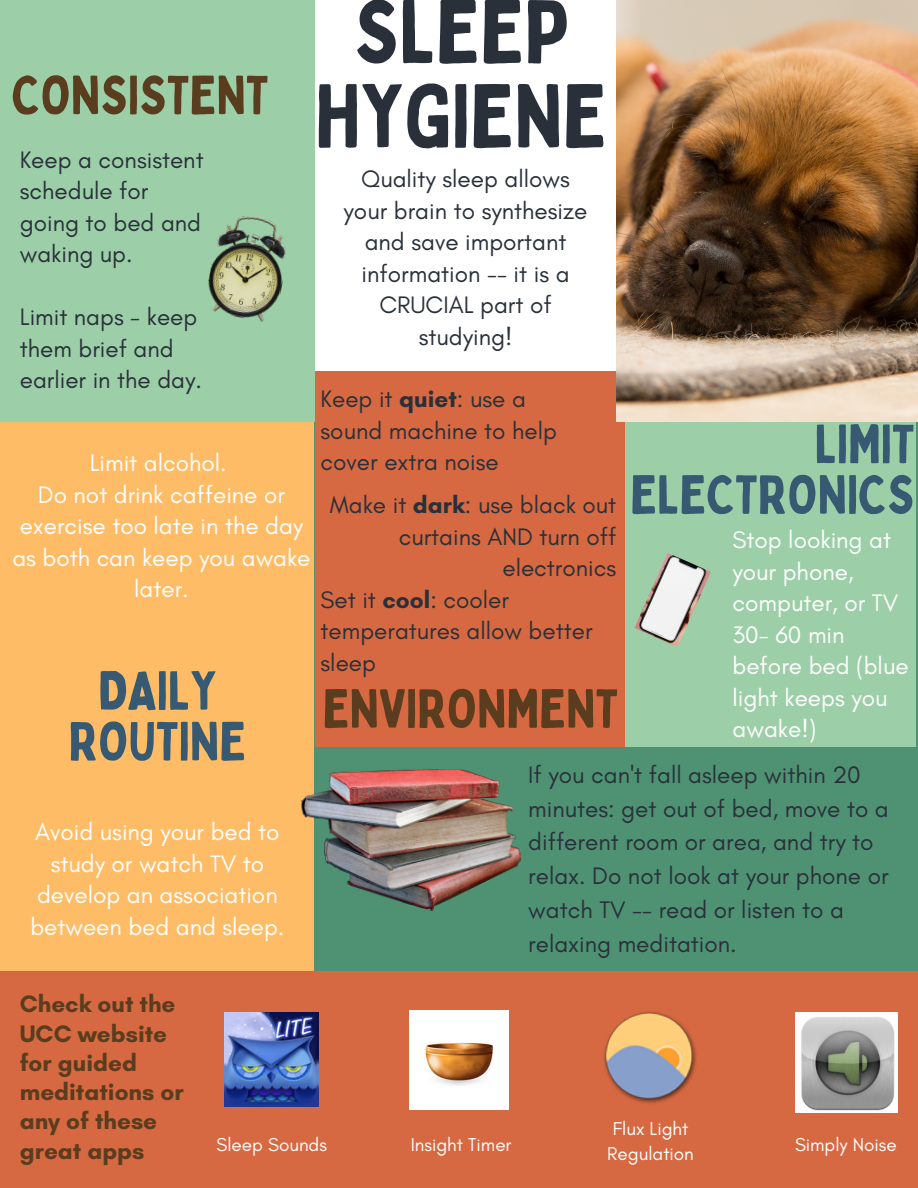
<style>
.page{position:relative;width:918px;height:1188px;background:#4f9273}
.page>*{position:absolute;margin:0;border:0;box-sizing:border-box;transform-origin:0 0}
.t1{font:88.2px/84.3px "Bobby Jones";color:#29303a;text-align:center}
.t2{font:53.7px/50.7px "Bobby Jones";color:#375971;text-align:right}
.t3{font:53.7px "Bobby Jones";color:#593d1e}
.t4{font:24.3px/31.5px "Glacial Indifference";color:#29303a}
.t5{font:24.3px/31.5px "Glacial Indifference";color:#fff;text-align:center}
.t6{font:700 24.3px/29.2px "Glacial Indifference";color:#593d1e}
.t7{font:18.9px/24.8px "Glacial Indifference";color:#fff}
.s1{font-weight:700}
</style>
<div class="page">
<div style="left:0;top:370px;width:314px;height:601px;background:#ffbc67"></div>
<div style="left:315px;top:370px;width:311px;height:377px;background:#d66941"></div>
<div style="left:305px;top:0;width:344px;height:370px;background:#fff"></div>
<div style="left:0;top:0;width:315px;height:422px;background:#9ccfa8"></div>
<img style="left:208px;top:216px;width:78px;height:106px">
<div style="left:625px;top:370px;width:290px;height:377px;background:#9ccfa8"></div>
<div style="left:0;top:971px;width:918px;height:217px;background:#d66941"></div>
<img style="left:616px;top:0;width:302px;height:422px">
<img style="left:301px;top:769px;width:220px;height:142px">
<img style="left:634px;top:553px;width:77px;height:94px">
<img style="left:224px;top:1012px;width:95px;height:95px">
<img style="left:410px;top:1010px;width:99px;height:99px">
<img style="left:796px;top:1012px;width:102px;height:100px">
<img style="left:604px;top:1012px;width:93px;height:92px">
<h2 class="t3" style="left:12px;top:61px;width:258px">CONSISTENT</h2>
<p class="t4" style="left:20px;top:143px;width:185px">Keep a consistent schedule for going to bed and waking up.</p>
<p class="t4" style="left:20px;top:301px;width:184px">Limit naps - keep them brief and earlier in the day.</p>
<p class="t5" style="left:12px;top:447px;width:300px">Limit alcohol.<br>Do not drink caffeine or exercise too late in the day as both can keep you awake later.</p>
<h2 class="t2" style="left:69px;top:664px;width:179px;text-align:center">DAILY<br>ROUTINE</h2>
<p class="t5" style="left:30px;top:816px;width:256px">Avoid using your bed to study or watch TV to develop an association between bed and sleep.</p>
<h1 class="t1" style="left:315px;top:-13px;width:293px">SLEEP<br>HYGIENE</h1>
<p class="t4" style="left:344px;top:163px;width:245px;text-align:center">Quality sleep allows your brain to synthesize and save important information -- it is a<br>CRUCIAL part of studying!</p>
<p class="t4" style="left:321px;top:383px;width:238px">Keep it <span class="s1">quiet</span>: use a sound machine to help cover extra noise</p>
<p class="t4" style="left:330px;top:489px;width:288px">Make it <span class="s1">dark</span>: use black out</p>
<p class="t4" style="left:399px;top:521px;width:219px">curtains AND turn off</p>
<p class="t4" style="left:502px;top:552px;width:115px">electronics</p>
<p class="t4" style="left:321px;top:584px;width:190px">Set it <span class="s1">cool</span>: cooler</p>
<p class="t4" style="left:321px;top:615px;width:274px">temperatures allow better</p>
<p class="t4" style="left:321px;top:647px;width:57px">sleep</p>
<h2 class="t3" style="left:323px;top:675px;width:297px">ENVIRONMENT</h2>
<h2 class="t2" style="left:630px;top:417px;width:286px">LIMIT<br>ELECTRONICS</h2>
<p class="t5" style="left:733px;top:524px;width:178px;text-align:left">Stop looking at your phone, computer, or TV<br>30- 60 min before bed (blue light keeps you awake!)</p>
<p class="t4" style="left:528px;top:757px;width:362px;line-height:33.8px">If you can't fall asleep within 20 minutes: get out of bed, move to a different room or area, and try to relax. Do not look at your phone or watch TV -- read or listen to a relaxing meditation.</p>
<p class="t6" style="left:20px;top:989px;width:165px">Check out the<br>UCC website for guided meditations or any of these great apps</p>
<p class="t7" style="left:607px;top:1116px;width:88px">Flux Light<br>Regulation</p>
<p class="t7" style="left:217px;top:1132px;width:112px">Sleep Sounds</p>
<p class="t7" style="left:411px;top:1132px;width:102px">Insight Timer</p>
<p class="t7" style="left:795px;top:1132px;width:103px">Simply Noise</p>
</div>
